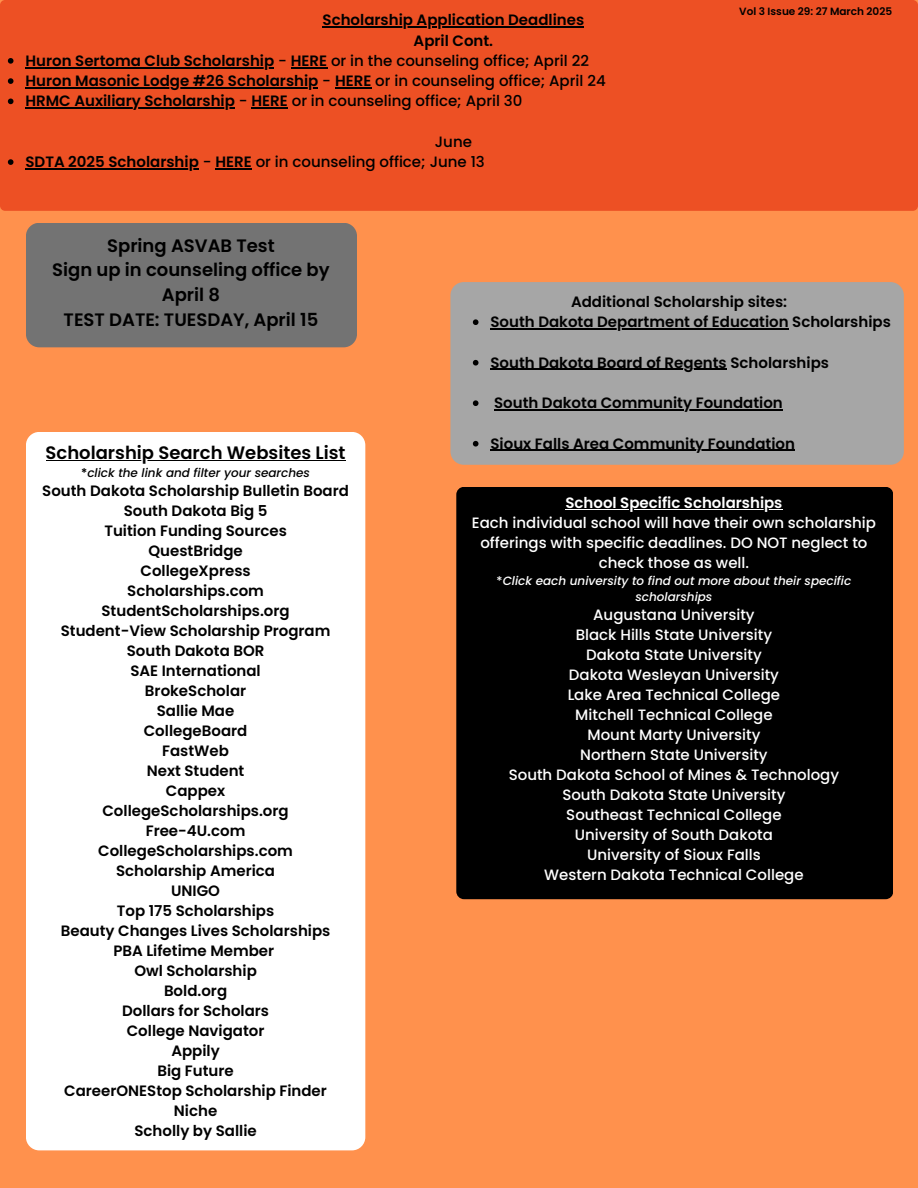
<style>
.page{position:relative;width:918px;height:1188px;background:#ff914d}
.page>*{position:absolute;margin:0;border:0;box-sizing:border-box;transform-origin:0 0}
.t1{font:600 18px/24.8px "Poppins";color:#000;text-align:center}
.t2{font:600 15px/20px "Poppins";color:#000;text-align:center}
.t3{font:500 15px/20px "Poppins";color:#fff;text-align:center}
.t4{font:500 15px "Poppins";color:#000}
.t5{font:italic 500 12px/16px "Poppins";color:#fff;text-align:center}
.t6{font:italic 500 12px "Poppins";color:#000}
.t7{font:600 10.5px "Poppins";color:#000}
.s1{font-weight:600}
.s2{font-weight:500}
.s3{font-weight:600;font-style:normal}
.s4{font-style:normal}
</style>
<div class="page">
<div style="left:450px;top:282px;width:454px;height:183px;background:#a6a6a6;border-radius:13px"></div>
<div style="left:0;top:0;width:918px;height:211px;background:#ed5024;border-radius:5px"></div>
<div style="left:456px;top:487px;width:437px;height:412px;background:#000;border-radius:8px"></div>
<hr style="left:323px;top:27px;width:261px;height:1px;background:#000">
<svg style="left:8px;top:58px;width:6px;height:6px"></svg>
<hr style="left:25px;top:67px;width:249px;height:1px;background:#000">
<hr style="left:291px;top:67px;width:36px;height:1px;background:#000">
<svg style="left:8px;top:78px;width:6px;height:6px"></svg>
<hr style="left:25px;top:87px;width:293px;height:1px;background:#000">
<hr style="left:335px;top:87px;width:36px;height:1px;background:#000">
<svg style="left:8px;top:99px;width:6px;height:5px"></svg>
<hr style="left:25px;top:108px;width:210px;height:1px;background:#000">
<hr style="left:252px;top:108px;width:36px;height:1px;background:#000">
<svg style="left:8px;top:159px;width:6px;height:6px"></svg>
<hr style="left:25px;top:168px;width:174px;height:1px;background:#000">
<hr style="left:215px;top:168px;width:37px;height:1px;background:#000">
<hr style="left:565px;top:509px;width:217px;height:1px;background:#fff">
<svg style="left:473px;top:319px;width:5px;height:6px"></svg>
<hr style="left:490px;top:328px;width:299px;height:2px;background:#000">
<svg style="left:473px;top:360px;width:5px;height:6px"></svg>
<hr style="left:490px;top:369px;width:237px;height:1px;background:#000">
<svg style="left:473px;top:400px;width:5px;height:6px"></svg>
<hr style="left:494px;top:409px;width:289px;height:2px;background:#000">
<svg style="left:473px;top:441px;width:5px;height:6px"></svg>
<hr style="left:490px;top:450px;width:305px;height:1px;background:#000">
<div style="left:26px;top:432px;width:339px;height:718px;background:#fff;border-radius:13px"></div>
<hr style="left:46px;top:460px;width:300px;height:1px;background:#000">
<div style="left:26px;top:223px;width:331px;height:124px;background:#737373;border-radius:13px"></div>
<h2 class="t2" style="left:323px;top:10px;width:263px">Scholarship Application Deadlines<br>April Cont.</h2>
<p class="t4" style="left:25px;top:50px;width:565px"><span class="s1">Huron Sertoma Club Scholarship</span> - <span class="s1">HERE</span> or in the counseling office; April 22</p>
<p class="t2" style="left:25px;top:71px;width:582px">Huron Masonic Lodge #26 Scholarship <span class="s2">-</span> HERE <span class="s2">or in counseling office; April 24</span></p>
<p class="t4" style="left:25px;top:91px;width:498px"><span class="s1">HRMC Auxiliary Scholarship</span> - <span class="s1">HERE</span> or in counseling office; April 30</p>
<h2 class="t4" style="left:435px;top:131px;width:39px">June</h2>
<p class="t4" style="left:25px;top:151px;width:461px"><span class="s1">SDTA 2025 Scholarship</span> - <span class="s1">HERE</span> or in counseling office; June 13</p>
<p class="t7" style="left:739px;top:4px;width:154px">Vol 3 Issue 29: 27 March 2025</p>
<h1 class="t1" style="left:52px;top:233px;width:279px">Spring ASVAB Test<br>Sign up in counseling office by<br>April 8<br>TEST DATE: TUESDAY, April 15</h1>
<h2 class="t1" style="left:46px;top:440px;width:301px">Scholarship Search Websites List</h2>
<h2 class="t6" style="left:81px;top:464px;width:230px"><span class="s3">*</span>click the link and filter your searches</h2>
<h2 class="t2" style="left:42px;top:481px;width:308px">South Dakota Scholarship Bulletin Board<br>South Dakota Big 5<br>Tuition Funding Sources<br>QuestBridge<br>CollegeXpress<br>Scholarships.com<br>StudentScholarships.org<br>Student-View Scholarship Program<br>South Dakota BOR<br>SAE International<br>BrokeScholar<br>Sallie Mae<br>CollegeBoard<br>FastWeb<br>Next Student<br>Cappex<br>CollegeScholarships.org<br>Free-4U.com<br>CollegeScholarships.com<br>Scholarship America<br>UNIGO<br>Top 175 Scholarships<br>Beauty Changes Lives Scholarships<br>PBA Lifetime Member<br>Owl Scholarship<br>Bold.org<br>Dollars for Scholars<br>College Navigator<br>Appily<br>Big Future<br>CareerONEStop Scholarship Finder<br>Niche<br>Scholly by Sallie</h2>
<h2 class="t2" style="left:571px;top:292px;width:218px">Additional Scholarship sites:</h2>
<p class="t2" style="left:490px;top:312px;width:402px">South Dakota Department of Education Scholarships</p>
<p class="t2" style="left:490px;top:353px;width:340px">South Dakota Board of Regents Scholarships</p>
<p class="t2" style="left:494px;top:393px;width:290px">South Dakota Community Foundation</p>
<p class="t2" style="left:490px;top:434px;width:306px">Sioux Falls Area Community Foundation</p>
<h2 class="t3" style="left:472px;top:493px;width:406px"><span class="s1">School Specific Scholarships<br></span>Each individual school will have their own scholarship offerings with specific deadlines. DO NOT neglect to check those as well.</h2>
<h2 class="t5" style="left:497px;top:573px;width:356px"><span class="s4">*</span>Click each university to find out more about their specific scholarships</h2>
<h2 class="t3" style="left:509px;top:605px;width:332px">Augustana University<br>Black Hills State University<br>Dakota State University<br>Dakota Wesleyan University<br>Lake Area Technical College<br>Mitchell Technical College<br>Mount Marty University<br>Northern State University<br>South Dakota School of Mines &amp; Technology<br>South Dakota State University<br>Southeast Technical College<br>University of South Dakota<br>University of Sioux Falls<br>Western Dakota Technical College</h2>
</div>
